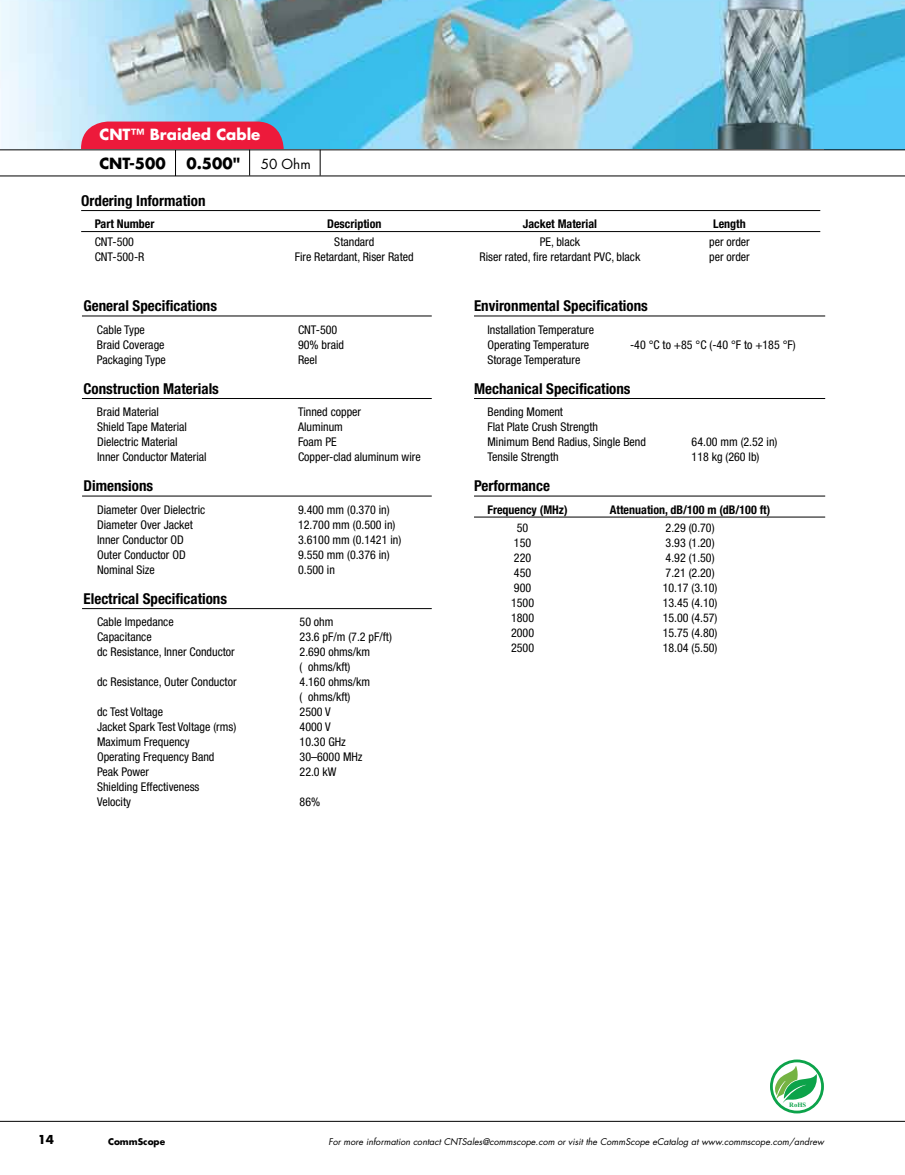
<style>
.page{position:relative;width:905px;height:1175px;background:#fff}
.page>*{position:absolute;margin:0;border:0;box-sizing:border-box;transform-origin:0 0}
.t1{font:700 condensed 15px "Helvetica Neue";color:#000}
.t2{font:700 15px "Futura Std";color:#fff}
.t3{font:700 15px "Futura Std";color:#000}
.t4{font:13.5px "Futura Std";color:#000}
.t5{font:condensed 12px/15px "Helvetica Neue";color:#000}
.t6{font:700 condensed 12px "Helvetica Neue";color:#000}
.t7{font:700 12px "Futura Std";color:#000}
.t8{font:italic 9px "Futura Std";color:#000}
.t9{font:700 9px "Futura Std";color:#000}
.t10{font:700 6.6px "Times New Roman";color:#0ca34a}
</style>
<div class="page">
<img style="left:0;top:0;width:904px;height:149px">
<div style="left:81px;top:122px;width:203px;height:66px;background:#ed1a3b;border-radius:27px"></div>
<div style="left:63px;top:150px;width:761px;height:40px;background:#fff"></div>
<hr style="left:82px;top:315px;width:350px;height:1px;background:#000">
<hr style="left:82px;top:398px;width:350px;height:1px;background:#000">
<hr style="left:82px;top:495px;width:350px;height:1px;background:#000">
<hr style="left:82px;top:608px;width:350px;height:1px;background:#000">
<hr style="left:474px;top:315px;width:351px;height:1px;background:#000">
<hr style="left:474px;top:398px;width:351px;height:1px;background:#000">
<hr style="left:474px;top:495px;width:351px;height:1px;background:#000">
<hr style="left:474px;top:516px;width:351px;height:1px;background:#000">
<hr style="left:81px;top:210px;width:739px;height:1px;background:#000">
<hr style="left:81px;top:231px;width:739px;height:1px;background:#000">
<svg style="left:175px;top:150px;width:1px;height:26px"></svg>
<svg style="left:320px;top:150px;width:1px;height:26px"></svg>
<svg style="left:249px;top:150px;width:1px;height:26px"></svg>
<svg style="left:770px;top:1059px;width:53px;height:54px"></svg>
<hr style="left:0;top:1120px;width:904px;height:1px;background:#000">
<hr style="left:0;top:149px;width:904px;height:1px;background:#000">
<hr style="left:0;top:176px;width:904px;height:1px;background:#000">
<p class="t2" style="left:99px;top:125px;width:162px">CNT™ Braided Cable</p>
<p class="t3" style="left:99px;top:153px;width:68px">CNT-500</p>
<p class="t3" style="left:186px;top:153px;width:55px">0.500"</p>
<p class="t4" style="left:261px;top:155px;width:51px">50 Ohm</p>
<p class="t1" style="left:81px;top:191px;width:126px">Ordering Information</p>
<p class="t6" style="left:95px;top:217px;width:61px">Part Number</p>
<p class="t6" style="left:327px;top:217px;width:56px">Description</p>
<p class="t6" style="left:523px;top:217px;width:76px">Jacket Material</p>
<p class="t6" style="left:713px;top:217px;width:34px">Length</p>
<p class="t5" style="left:95px;top:234px;width:41px">CNT-500</p>
<p class="t5" style="left:334px;top:234px;width:41px">Standard</p>
<p class="t5" style="left:539px;top:234px;width:42px">PE, black</p>
<p class="t5" style="left:709px;top:234px;width:42px">per order</p>
<p class="t5" style="left:95px;top:249px;width:51px">CNT-500-R</p>
<p class="t5" style="left:295px;top:249px;width:120px">Fire Retardant, Riser Rated</p>
<p class="t5" style="left:479px;top:249px;width:162px">Riser rated, fire retardant PVC, black</p>
<p class="t5" style="left:709px;top:249px;width:42px">per order</p>
<p class="t1" style="left:83px;top:297px;width:135px">General Specifications</p>
<p class="t5" style="left:97px;top:322px;width:49px">Cable Type</p>
<p class="t5" style="left:298px;top:322px;width:41px">CNT-500</p>
<p class="t5" style="left:97px;top:337px;width:69px">Braid Coverage</p>
<p class="t5" style="left:298px;top:337px;width:47px">90% braid</p>
<p class="t5" style="left:97px;top:352px;width:70px">Packaging Type</p>
<p class="t5" style="left:298px;top:352px;width:21px">Reel</p>
<p class="t1" style="left:83px;top:379px;width:137px">Construction Materials</p>
<p class="t5" style="left:97px;top:404px;width:64px">Braid Material</p>
<p class="t5" style="left:298px;top:404px;width:65px">Tinned copper</p>
<p class="t5" style="left:97px;top:419px;width:91px">Shield Tape Material</p>
<p class="t5" style="left:298px;top:419px;width:46px">Aluminum</p>
<p class="t5" style="left:97px;top:434px;width:82px">Dielectric Material</p>
<p class="t5" style="left:298px;top:434px;width:40px">Foam PE</p>
<p class="t5" style="left:97px;top:449px;width:111px">Inner Conductor Material</p>
<p class="t5" style="left:298px;top:449px;width:124px">Copper-clad aluminum wire</p>
<p class="t1" style="left:84px;top:477px;width:71px">Dimensions</p>
<p class="t5" style="left:97px;top:502px;width:110px">Diameter Over Dielectric</p>
<p class="t5" style="left:298px;top:502px;width:93px">9.400 mm (0.370 in)</p>
<p class="t5" style="left:97px;top:517px;width:97px">Diameter Over Jacket</p>
<p class="t5" style="left:298px;top:517px;width:99px">12.700 mm (0.500 in)</p>
<p class="t5" style="left:97px;top:532px;width:88px">Inner Conductor OD</p>
<p class="t5" style="left:298px;top:532px;width:105px">3.6100 mm (0.1421 in)</p>
<p class="t5" style="left:97px;top:547px;width:90px">Outer Conductor OD</p>
<p class="t5" style="left:298px;top:547px;width:93px">9.550 mm (0.376 in)</p>
<p class="t5" style="left:97px;top:562px;width:59px">Nominal Size</p>
<p class="t5" style="left:298px;top:562px;width:38px">0.500 in</p>
<p class="t1" style="left:84px;top:589px;width:145px">Electrical Specifications</p>
<p class="t5" style="left:97px;top:614px;width:78px">Cable Impedance</p>
<p class="t5" style="left:299px;top:614px;width:35px">50 ohm</p>
<p class="t5" style="left:97px;top:629px;width:56px">Capacitance</p>
<p class="t5" style="left:299px;top:629px;width:94px">23.6 pF/m (7.2 pF/ft)</p>
<p class="t5" style="left:97px;top:644px;width:139px">dc Resistance, Inner Conductor</p>
<p class="t5" style="left:299px;top:644px;width:72px">2.690 ohms/km ( ohms/kft)</p>
<p class="t5" style="left:97px;top:674px;width:141px">dc Resistance, Outer Conductor</p>
<p class="t5" style="left:299px;top:674px;width:72px">4.160 ohms/km ( ohms/kft)</p>
<p class="t5" style="left:97px;top:704px;width:68px">dc Test Voltage</p>
<p class="t5" style="left:299px;top:704px;width:33px">2500 V</p>
<p class="t5" style="left:97px;top:719px;width:141px">Jacket Spark Test Voltage (rms)</p>
<p class="t5" style="left:299px;top:719px;width:33px">4000 V</p>
<p class="t5" style="left:97px;top:734px;width:94px">Maximum Frequency</p>
<p class="t5" style="left:299px;top:734px;width:48px">10.30 GHz</p>
<p class="t5" style="left:97px;top:749px;width:119px">Operating Frequency Band</p>
<p class="t5" style="left:299px;top:749px;width:64px">30–6000 MHz</p>
<p class="t5" style="left:97px;top:764px;width:54px">Peak Power</p>
<p class="t5" style="left:299px;top:764px;width:39px">22.0 kW</p>
<p class="t5" style="left:97px;top:779px;width:104px">Shielding Effectiveness<br>Velocity</p>
<p class="t5" style="left:299px;top:794px;width:22px">86%</p>
<p class="t1" style="left:474px;top:297px;width:175px">Environmental Specifications</p>
<p class="t5" style="left:487px;top:322px;width:108px">Installation Temperature<br>Operating Temperature</p>
<p class="t5" style="left:630px;top:337px;width:167px">-40 °C to +85 °C (-40 °F to +185 °F)</p>
<p class="t5" style="left:487px;top:352px;width:94px">Storage Temperature</p>
<p class="t1" style="left:474px;top:379px;width:158px">Mechanical Specifications</p>
<p class="t5" style="left:487px;top:404px;width:160px">Bending Moment<br>Flat Plate Crush Strength<br>Minimum Bend Radius, Single Bend</p>
<p class="t5" style="left:691px;top:434px;width:87px">64.00 mm (2.52 in)</p>
<p class="t5" style="left:487px;top:449px;width:73px">Tensile Strength</p>
<p class="t5" style="left:691px;top:449px;width:69px">118 kg (260 lb)</p>
<p class="t1" style="left:474px;top:477px;width:77px">Performance</p>
<p class="t6" style="left:487px;top:502px;width:82px">Frequency (MHz)</p>
<p class="t6" style="left:610px;top:502px;width:162px">Attenuation, dB/100 m (dB/100 ft)</p>
<p class="t5" style="left:517px;top:520px;width:13px">50</p>
<p class="t5" style="left:665px;top:520px;width:50px">2.29 (0.70)</p>
<p class="t5" style="left:514px;top:535px;width:19px">150</p>
<p class="t5" style="left:665px;top:535px;width:50px">3.93 (1.20)</p>
<p class="t5" style="left:514px;top:550px;width:19px">220</p>
<p class="t5" style="left:665px;top:550px;width:50px">4.92 (1.50)</p>
<p class="t5" style="left:514px;top:565px;width:19px">450</p>
<p class="t5" style="left:665px;top:565px;width:50px">7.21 (2.20)</p>
<p class="t5" style="left:514px;top:580px;width:19px">900</p>
<p class="t5" style="left:662px;top:580px;width:56px">10.17 (3.10)</p>
<p class="t5" style="left:511px;top:595px;width:25px">1500</p>
<p class="t5" style="left:662px;top:595px;width:56px">13.45 (4.10)</p>
<p class="t5" style="left:511px;top:610px;width:25px">1800</p>
<p class="t5" style="left:662px;top:610px;width:56px">15.00 (4.57)</p>
<p class="t5" style="left:511px;top:625px;width:25px">2000</p>
<p class="t5" style="left:662px;top:625px;width:56px">15.75 (4.80)</p>
<p class="t5" style="left:511px;top:640px;width:25px">2500</p>
<p class="t5" style="left:662px;top:640px;width:56px">18.04 (5.50)</p>
<p class="t10" style="left:789px;top:1100px;width:18px">RoHS</p>
<p class="t7" style="left:38px;top:1131px;width:18px">14</p>
<p class="t9" style="left:108px;top:1135px;width:59px">CommScope</p>
<p class="t8" style="left:328px;top:1136px;width:497px">For more information contact CNTSales@commscope.com or visit the CommScope eCatalog at www.commscope.com/andrew</p>
</div>
